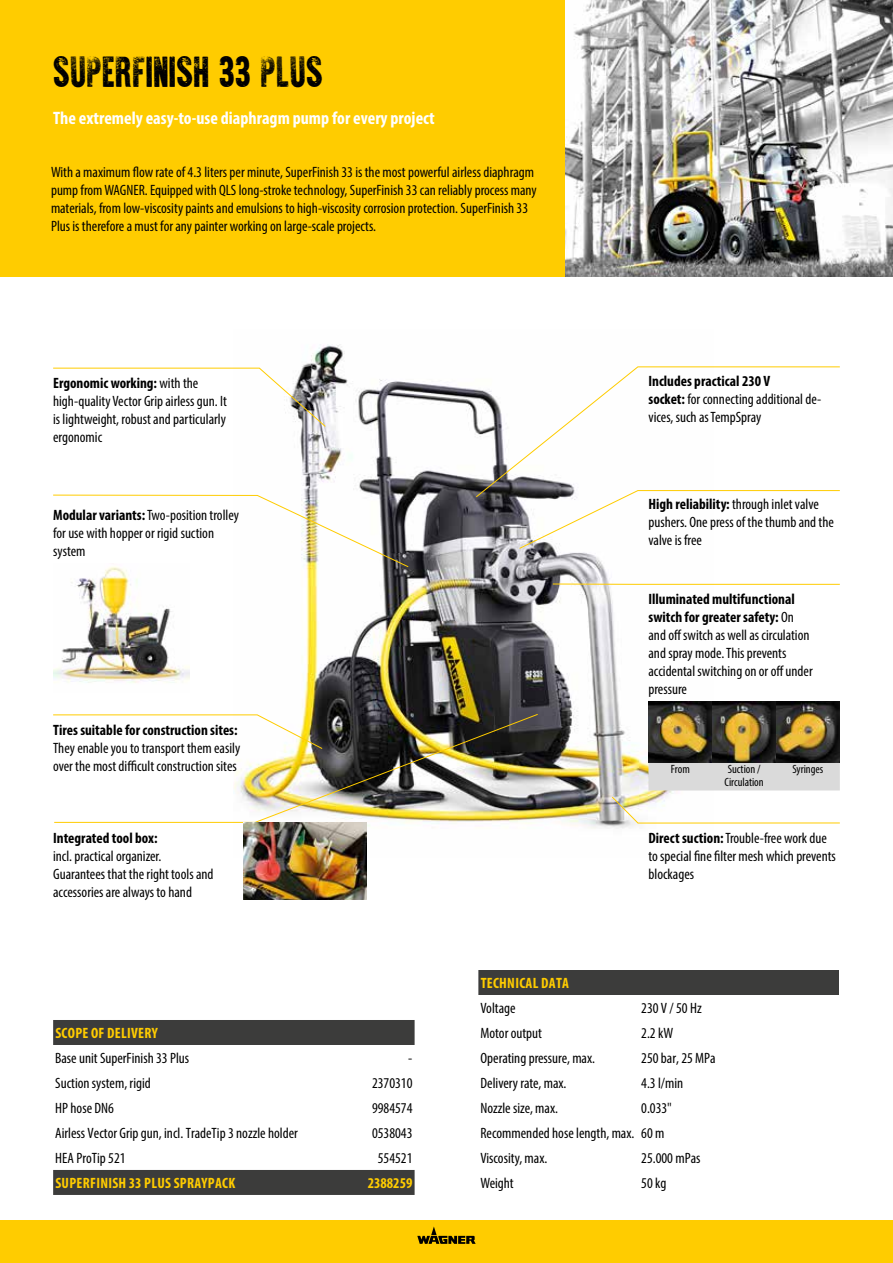
<style>
.page{position:relative;width:893px;height:1263px;background:#fff}
.page>*{position:absolute;margin:0;border:0;box-sizing:border-box;transform-origin:0 0}
.t1{font:37.5px "Waris Over";color:#000}
.t2{font:700 condensed 18px "Myriad Pro";color:#fff}
.t3{font:condensed 15px/18px "Myriad Pro";color:#000}
.t4{font:700 condensed 15px "Myriad Pro";letter-spacing:.02em;color:#fc0}
.t5{font:700 condensed 15px "Myriad Pro";color:#000}
.t6{font:700 condensed 15px "Myriad Pro";color:#fc0}
.t7{font:condensed 12px/12.8px "Myriad Pro";color:#000}
.s1{font-weight:700}
</style>
<div class="page">
<div style="left:0;top:1220px;width:893px;height:43px;background:#fc0"></div>
<svg style="left:417px;top:1226px;width:59px;height:18px"></svg>
<img style="left:300px;top:344px;width:413px;height:514px">
<svg style="left:475px;top:366px;width:365px;height:132px"></svg>
<svg style="left:611px;top:796px;width:229px;height:28px"></svg>
<svg style="left:519px;top:490px;width:321px;height:59px"></svg>
<svg style="left:552px;top:583px;width:288px;height:2px"></svg>
<img style="left:54px;top:713px;width:485px;height:110px">
<img style="left:243px;top:823px;width:123px;height:77px">
<svg style="left:53px;top:367px;width:273px;height:60px"></svg>
<svg style="left:53px;top:494px;width:356px;height:74px"></svg>
<svg style="left:53px;top:714px;width:270px;height:35px"></svg>
<div style="left:0;top:0;width:893px;height:276px;background:#fc0"></div>
<img style="left:566px;top:0;width:327px;height:276px">
<div style="left:648px;top:762px;width:192px;height:28px;background:#dadada"></div>
<img style="left:648px;top:702px;width:192px;height:60px">
<img style="left:53px;top:563px;width:136px;height:120px">
<svg style="left:53px;top:1020px;width:362px;height:175px"></svg>
<div style="left:478px;top:970px;width:361px;height:25px;background:#3c3c3b"></div>
<h1 class="t1" style="left:53px;top:55px;width:272px">SUPERFINISH 33 PLUS</h1>
<p class="t2" style="left:53px;top:107px;width:383px">The extremely easy-to-use diaphragm pump for every project</p>
<p class="t3" style="left:51px;top:163px;width:487px">With a maximum flow rate of 4.3 liters per minute, SuperFinish 33 is the most powerful airless diaphragm pump from WAGNER. Equipped with QLS long-stroke technology, SuperFinish 33 can reliably process many materials, from low-viscosity paints and emulsions to high-viscosity corrosion protection. SuperFinish 33<br>Plus is therefore a must for any painter working on large-scale projects.</p>
<p class="t3" style="left:53px;top:373px;width:175px"><span class="s1">Ergonomic working:</span> with the high-quality Vector Grip airless gun. It is lightweight, robust and particularly ergonomic</p>
<p class="t3" style="left:648px;top:372px;width:174px"><span class="s1">Includes practical 230 V<br>socket:</span> for connecting additional de&shy;vices, such as TempSpray</p>
<p class="t3" style="left:53px;top:506px;width:187px"><span class="s1">Modular variants:</span> Two-position trolley for use with hopper or rigid suction system</p>
<p class="t5" style="left:53px;top:720px;width:186px">Tires suitable for construction sites:</p>
<p class="t3" style="left:53px;top:738px;width:189px">They enable you to transport them easily over the most difficult construction sites</p>
<p class="t5" style="left:53px;top:828px;width:106px">Integrated tool box:</p>
<p class="t3" style="left:53px;top:846px;width:162px">incl. practical organizer.<br>Guarantees that the right tools and accessories are always to hand</p>
<p class="t4" style="left:55px;top:1023px;width:104px">SCOPE OF DELIVERY</p>
<p class="t3" style="left:55px;top:1048px;width:135px">Base unit SuperFinish 33 Plus</p>
<p class="t3" style="left:408px;top:1048px;width:6px">-</p>
<p class="t3" style="left:55px;top:1073px;width:97px">Suction system, rigid</p>
<p class="t3" style="left:372px;top:1073px;width:42px">2370310</p>
<p class="t3" style="left:55px;top:1098px;width:60px">HP hose DN6</p>
<p class="t3" style="left:372px;top:1098px;width:42px">9984574</p>
<p class="t3" style="left:55px;top:1123px;width:244px">Airless Vector Grip gun, incl. TradeTip 3 nozzle holder</p>
<p class="t3" style="left:372px;top:1123px;width:42px">0538043</p>
<p class="t3" style="left:55px;top:1148px;width:72px">HEA ProTip 521</p>
<p class="t3" style="left:378px;top:1148px;width:36px">554521</p>
<p class="t4" style="left:55px;top:1173px;width:181px">SUPERFINISH 33 PLUS SPRAYPACK</p>
<p class="t6" style="left:368px;top:1173px;width:46px">2388259</p>
<p class="t3" style="left:648px;top:495px;width:187px"><span class="s1">High reliability:</span> through inlet valve pushers. One press of the thumb and the valve is free</p>
<p class="t3" style="left:648px;top:590px;width:166px"><span class="s1">Illuminated multifunctional switch for greater safety:</span> On and off switch as well as circulation and spray mode. This prevents accidental switching on or off under pressure</p>
<p class="t7" style="left:671px;top:763px;width:20px">From</p>
<p class="t7" style="left:725px;top:763px;width:41px">Suction /<br>Circulation</p>
<p class="t7" style="left:792px;top:763px;width:33px">Syringes</p>
<p class="t3" style="left:648px;top:828px;width:189px"><span class="s1">Direct suction:</span> Trouble-free work due to special fine filter mesh which prevents blockages</p>
<p class="t4" style="left:481px;top:973px;width:90px">TECHNICAL DATA</p>
<p class="t3" style="left:480px;top:998px;width:37px">Voltage</p>
<p class="t3" style="left:641px;top:998px;width:62px">230 V / 50 Hz</p>
<p class="t3" style="left:480px;top:1023px;width:63px">Motor output</p>
<p class="t3" style="left:641px;top:1023px;width:33px">2.2 kW</p>
<p class="t3" style="left:480px;top:1048px;width:116px">Operating pressure, max.</p>
<p class="t3" style="left:641px;top:1048px;width:76px">250 bar, 25 MPa</p>
<p class="t3" style="left:480px;top:1073px;width:87px">Delivery rate, max.</p>
<p class="t3" style="left:641px;top:1073px;width:44px">4.3 l/min</p>
<p class="t3" style="left:480px;top:1098px;width:79px">Nozzle size, max.</p>
<p class="t3" style="left:480px;top:1095px;width:193px;line-height:25px;text-indent:161px">0.033"<br>Recommended hose length, max. 60 m<br>Viscosity, max.</p>
<p class="t3" style="left:641px;top:1148px;width:61px">25.000 mPas</p>
<p class="t3" style="left:480px;top:1173px;width:35px">Weight</p>
<p class="t3" style="left:641px;top:1173px;width:27px">50 kg</p>
</div>
